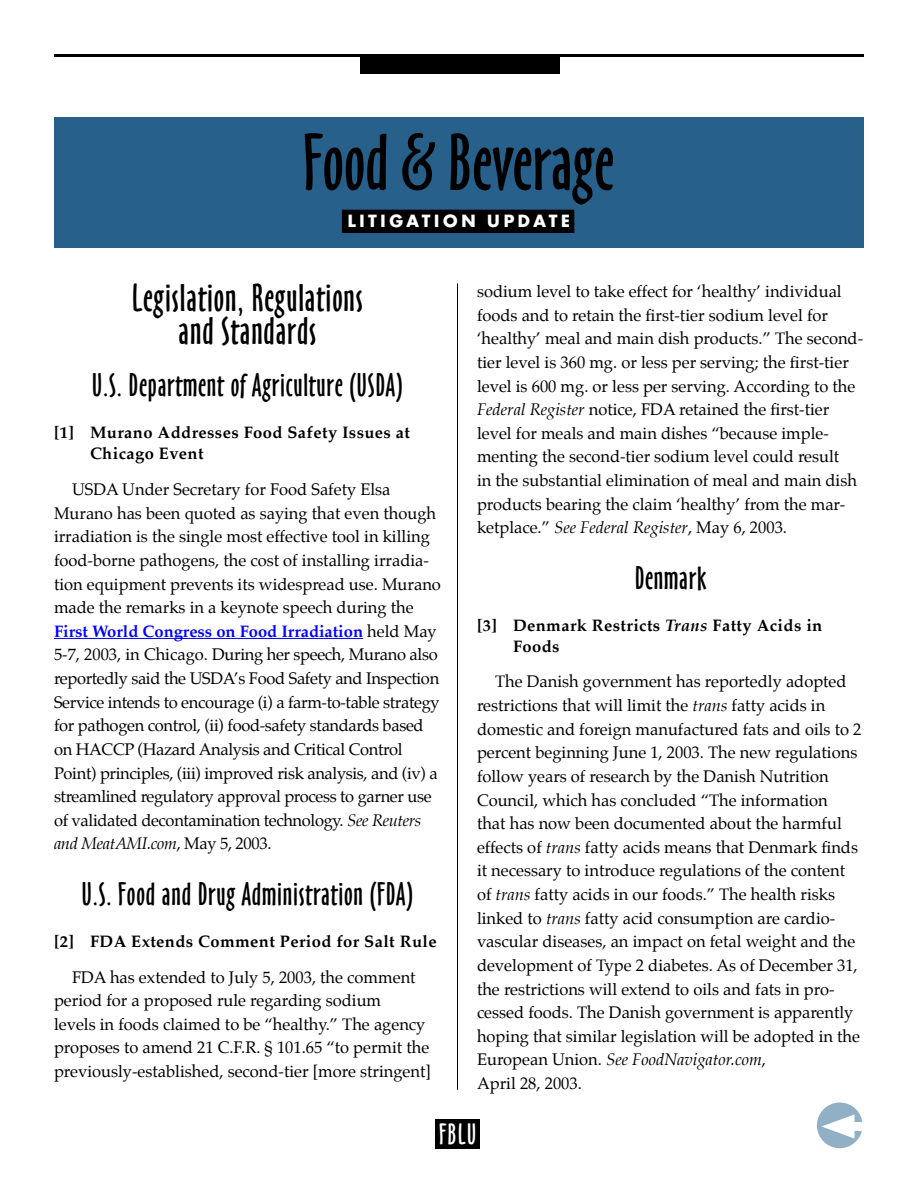
<style>
.page{position:relative;width:918px;height:1188px;background:#fff}
.page>*{position:absolute;margin:0;border:0;box-sizing:border-box;transform-origin:0 0}
.t1{font:74.1px "Oz Handicraft BT";color:#000}
.Section_Head{font:36px/33px "Oz Handicraft BT";letter-spacing:.025em;color:#000;text-align:center}
.Subheads{font:30px "Oz Handicraft BT";letter-spacing:.025em;color:#000}
.t2{font:27px "Oz Handicraft BT";color:#fff}
.t3{font:700 18.45px "Futura T";letter-spacing:.17em;color:#fff}
.Body_Copy{font:16.5px/23.7px "Palatino";color:#000}
.Body_Copy-2{font:16.5px/23.7px "Palatino";letter-spacing:-.02em;color:#000}
.Sub_Sub{font:700 16.5px/21px "Palatino";letter-spacing:.025em;color:#000}
.s1{font-weight:700;color:#00f}
.s2{font-style:italic}
</style>
<div class="page">
<div style="left:54px;top:117px;width:810px;height:131px;background:#26608b"></div>
<div style="left:360px;top:54px;width:200px;height:20px;background:#000"></div>
<div style="left:342px;top:210px;width:232px;height:23px;background:#000"></div>
<hr style="left:54px;top:54px;width:810px;height:3px;background:#000">
<hr style="left:457px;top:283px;width:1px;height:807px;background:#000">
<div style="left:435px;top:1119px;width:45px;height:29px;background:#000"></div>
<div style="left:817px;top:1102px;width:46px;height:46px;background:#92b0c5;border-radius:50%"></div>
<div style="left:841px;top:1122px;width:23px;height:9px;background:#fff"></div>
<svg style="left:821px;top:1114px;width:33px;height:25px"></svg>
<hr style="left:54px;top:638px;width:309px;height:1px;background:#00f">
<p class="t1" style="left:303px;top:120px;width:313px">Food &amp; Beverage</p>
<p class="t3" style="left:347px;top:209px;width:224px">LITIGATION UPDATE</p>
<p class="Section_Head" style="left:132px;top:282px;width:233px">Legislation, Regulations and Standards</p>
<p class="Subheads" style="left:92px;top:368px;width:312px">U.S. Department of Agriculture (USDA)</p>
<p class="Sub_Sub" style="left:90px;top:424px;width:322px;text-indent:-36px">[1] Murano Addresses Food Safety Issues at<br>Chicago Event</p>
<p class="Body_Copy-2" style="left:54px;top:479px;width:388px;text-indent:18px">USDA Under Secretary for Food Safety Elsa Murano has been quoted as saying that even though irradiation is the single most effective tool in killing food-borne pathogens, the cost of installing irradia&shy;tion equipment prevents its widespread use. Murano made the remarks in a keynote speech during the <span class="s1">First World Congress on Food Irradiation</span> held May 5-7, 2003, in Chicago. During her speech, Murano also reportedly said the USDA’s Food Safety and Inspection Service intends to encourage (i) a farm-to-table strategy for pathogen control, (ii) food-safety standards based on HACCP (Hazard Analysis and Critical Control Point) principles, (iii) improved risk analysis, and (iv) a streamlined regulatory approval process to garner use of validated decontamination technology. <span class="s2">See Reuters and MeatAMI.com</span>, May 5, 2003.</p>
<p class="Subheads" style="left:82px;top:877px;width:333px">U.S. Food and Drug Administration (FDA)</p>
<p class="Sub_Sub" style="left:54px;top:932px;width:384px">[2] FDA Extends Comment Period for Salt Rule</p>
<p class="Body_Copy" style="left:54px;top:966px;width:378px;text-indent:18px">FDA has extended to July 5, 2003, the comment period for a proposed rule regarding sodium<br>levels in foods claimed to be “healthy.” The agency proposes to amend 21 C.F.R. § 101.65 “to permit the previously-established, second-tier [more stringent]</p>
<p class="Body_Copy" style="left:477px;top:281px;width:388px">sodium level to take effect for ‘healthy’ individual foods and to retain the first-tier sodium level for ‘healthy’ meal and main dish products.” The second&shy;tier level is 360 mg. or less per serving; the first-tier level is 600 mg. or less per serving. According to the <span class="s2">Federal Register</span> notice, FDA retained the first-tier level for meals and main dishes “because imple&shy;menting the second-tier sodium level could result<br>in the substantial elimination of meal and main dish products bearing the claim ‘healthy’ from the mar&shy;ketplace.” <span class="s2">See Federal Register</span>, May 6, 2003.</p>
<p class="Subheads" style="left:635px;top:561px;width:73px">Denmark</p>
<p class="Sub_Sub" style="left:513px;top:616px;width:311px;text-indent:-36px">[3] Denmark Restricts <span class="s2">Trans</span> Fatty Acids in<br>Foods</p>
<p class="Body_Copy" style="left:477px;top:671px;width:386px;text-indent:18px">The Danish government has reportedly adopted restrictions that will limit the <span class="s2">trans</span> fatty acids in domestic and foreign manufactured fats and oils to 2 percent beginning June 1, 2003. The new regulations follow years of research by the Danish Nutrition Council, which has concluded “The information<br>that has now been documented about the harmful effects of <span class="s2">trans</span> fatty acids means that Denmark finds it necessary to introduce regulations of the content of <span class="s2">trans</span> fatty acids in our foods.” The health risks linked to <span class="s2">trans</span> fatty acid consumption are cardio&shy;vascular diseases, an impact on fetal weight and the development of Type 2 diabetes. As of December 31, the restrictions will extend to oils and fats in pro&shy;cessed foods. The Danish government is apparently hoping that similar legislation will be adopted in the European Union. <span class="s2">See FoodNavigator.com</span>,<br>April 28, 2003.</p>
<p class="t2" style="left:439px;top:1119px;width:39px">FBLU</p>
</div>
